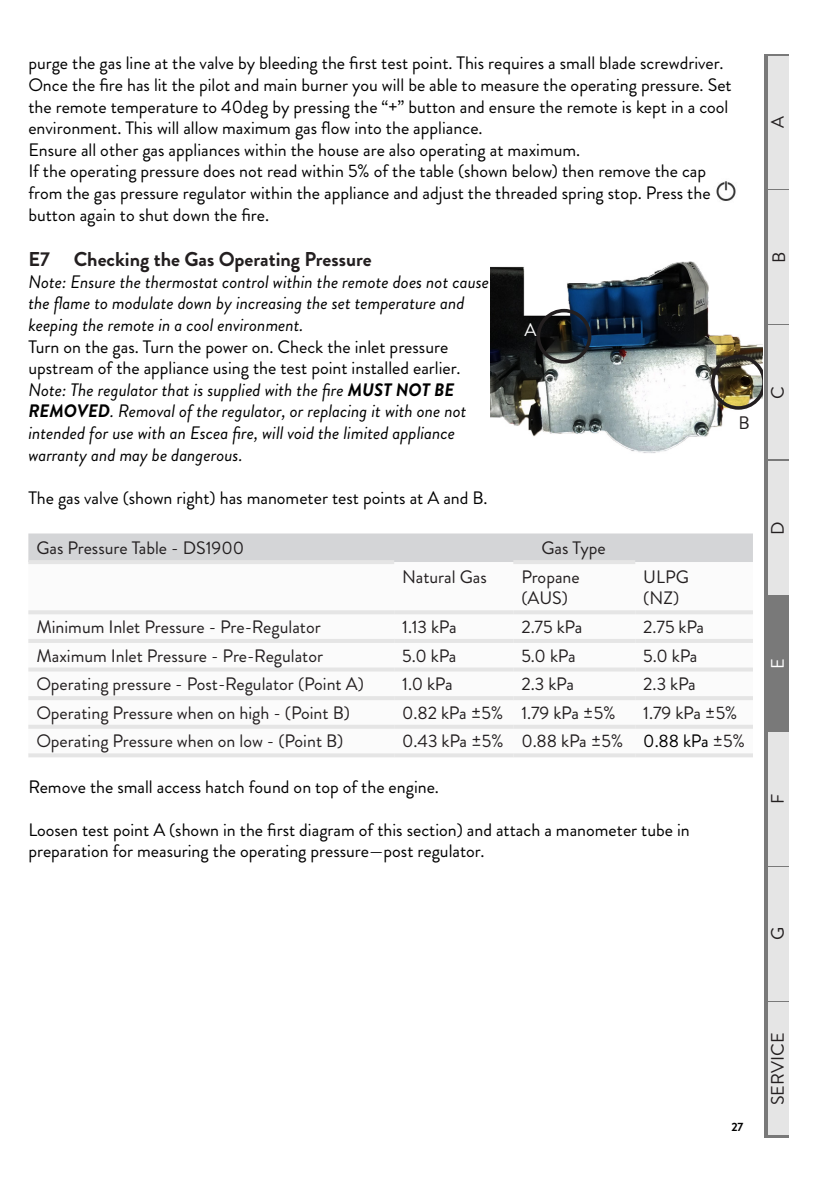
<style>
.page{position:relative;width:840px;height:1191px;background:#fff}
.page>*{position:absolute;margin:0;border:0;box-sizing:border-box;transform-origin:0 0}
.t1{font:700 20px "Brandon Grotesque";color:#231f20}
.t2{font:18.2px "Brandon Grotesque";color:#fff}
.t3{font:18.2px "Brandon Grotesque";color:#231f20}
.Paragraph{font:18px/21.6px "Brandon Grotesque";color:#000}
.t4{font:18px/21.6px "Brandon Grotesque";color:#231f20}
.Paragraph-2{font:italic 18px/21.6px "Brandon Grotesque";color:#000}
.t5{font:18px "Brandon Grotesque";color:#fff}
.t6{font:700 12px "Brandon Grotesque";color:#000}
.s1{font-weight:700}
.s2{color:#231f20}
</style>
<div class="page">
<div style="left:763px;top:54px;width:25px;height:1083px;background:#797979"></div>
<div style="left:768px;top:56px;width:20px;height:132px;background:#e5e5e5"></div>
<div style="left:768px;top:190px;width:20px;height:134px;background:#e5e5e5"></div>
<div style="left:768px;top:326px;width:20px;height:133px;background:#e5e5e5"></div>
<div style="left:768px;top:461px;width:20px;height:133px;background:#e5e5e5"></div>
<div style="left:768px;top:732px;width:20px;height:133px;background:#e5e5e5"></div>
<div style="left:768px;top:867px;width:20px;height:133px;background:#e5e5e5"></div>
<div style="left:768px;top:1002px;width:20px;height:133px;background:#e5e5e5"></div>
<div style="left:28px;top:533px;width:724px;height:29px;background:#d4d5d7"></div>
<svg style="left:28px;top:562px;width:724px;height:167px"></svg>
<hr style="left:28px;top:560px;width:366px;height:4px;background:#e5e5e5">
<hr style="left:28px;top:610px;width:366px;height:4px;background:#e5e5e5">
<hr style="left:394px;top:610px;width:119px;height:4px;background:#e5e5e5">
<hr style="left:513px;top:610px;width:122px;height:4px;background:#e5e5e5">
<hr style="left:635px;top:610px;width:117px;height:4px;background:#e5e5e5">
<hr style="left:28px;top:639px;width:366px;height:4px;background:#e5e5e5">
<hr style="left:394px;top:639px;width:119px;height:4px;background:#e5e5e5">
<hr style="left:513px;top:639px;width:122px;height:4px;background:#e5e5e5">
<hr style="left:635px;top:639px;width:117px;height:4px;background:#e5e5e5">
<hr style="left:28px;top:667px;width:366px;height:4px;background:#e5e5e5">
<hr style="left:394px;top:667px;width:119px;height:4px;background:#e5e5e5">
<hr style="left:513px;top:667px;width:122px;height:4px;background:#e5e5e5">
<hr style="left:635px;top:667px;width:117px;height:4px;background:#e5e5e5">
<hr style="left:28px;top:696px;width:366px;height:4px;background:#e5e5e5">
<hr style="left:394px;top:696px;width:119px;height:4px;background:#e5e5e5">
<hr style="left:513px;top:696px;width:122px;height:4px;background:#e5e5e5">
<hr style="left:635px;top:696px;width:117px;height:4px;background:#e5e5e5">
<svg style="left:28px;top:724px;width:366px;height:4px"></svg>
<svg style="left:394px;top:724px;width:119px;height:4px"></svg>
<svg style="left:513px;top:724px;width:122px;height:4px"></svg>
<svg style="left:635px;top:724px;width:117px;height:4px"></svg>
<hr style="left:28px;top:753px;width:366px;height:4px;background:#e5e5e5">
<hr style="left:394px;top:753px;width:119px;height:4px;background:#e5e5e5">
<hr style="left:513px;top:753px;width:122px;height:4px;background:#e5e5e5">
<hr style="left:635px;top:753px;width:117px;height:4px;background:#e5e5e5">
<hr style="left:513px;top:560px;width:122px;height:4px;background:#e5e5e5">
<img style="left:716px;top:181px;width:20px;height:20px">
<img style="left:490px;top:261px;width:272px;height:192px">
<div style="left:536px;top:309px;width:55px;height:54px;border:4px solid #231f20;border-radius:50%"></div>
<img style="left:710px;top:355px;width:52px;height:55px">
<p class="Paragraph" style="left:28px;top:53px;width:696px">purge the gas line at the valve by bleeding the first test point. This requires a small blade screwdriver.</p>
<p class="Paragraph" style="left:28px;top:74px;width:704px">Once the fire has lit the pilot and main burner you will be able to measure the operating pressure. Set the remote temperature to 40deg by pressing the “+” button and ensure the remote is kept in a cool environment. This will allow maximum gas flow into the appliance.</p>
<p class="Paragraph" style="left:28px;top:139px;width:553px">Ensure all other gas appliances within the house are also operating at maximum.</p>
<p class="Paragraph" style="left:28px;top:161px;width:683px">If the operating pressure does not read within 5% of the table (shown below) then remove the cap from the gas pressure regulator within the appliance and adjust the threaded spring stop. Press the button again to shut down the fire.</p>
<p class="t1" style="left:28px;top:245px;width:345px">E7 Checking the Gas Operating Pressure</p>
<p class="Paragraph-2" style="left:28px;top:271px;width:462px">Note: Ensure the thermostat control within the remote does not cause</p>
<p class="Paragraph-2" style="left:28px;top:293px;width:437px">the flame to modulate down by increasing the set temperature and</p>
<p class="Paragraph-2" style="left:28px;top:314px;width:276px">keeping the remote in a cool environment.</p>
<p class="Paragraph" style="left:28px;top:336px;width:421px">Turn on the gas. Turn the power on. Check the inlet pressure</p>
<p class="Paragraph" style="left:28px;top:357px;width:433px">upstream of the appliance using the test point installed earlier.</p>
<p class="Paragraph-2" style="left:28px;top:379px;width:439px">Note: The regulator that is supplied with the fire <span class="s1">MUST NOT BE REMOVED</span>. Removal of the regulator, or replacing it with one not intended for use with an Escea fire, will void the limited appliance warranty and may be dangerous.</p>
<p class="Paragraph" style="left:28px;top:487px;width:460px">The gas valve (shown right) has manometer test points at A and B.</p>
<p class="t4" style="left:36px;top:537px;width:209px">Gas Pressure Table - DS1900</p>
<p class="t4" style="left:541px;top:537px;width:66px">Gas Type</p>
<p class="t4" style="left:402px;top:566px;width:86px">Natural Gas</p>
<p class="t4" style="left:521px;top:566px;width:60px">Propane (AUS)</p>
<p class="t4" style="left:643px;top:566px;width:47px">ULPG</p>
<p class="t2" style="left:524px;top:317px;width:14px">A</p>
<p class="t4" style="left:643px;top:587px;width:37px">(NZ)</p>
<p class="t3" style="left:738px;top:410px;width:13px">B</p>
<p class="t4" style="left:36px;top:616px;width:286px">Minimum Inlet Pressure - Pre-Regulator</p>
<p class="t4" style="left:402px;top:616px;width:56px">1.13 kPa</p>
<p class="t4" style="left:521px;top:616px;width:62px">2.75 kPa</p>
<p class="t4" style="left:643px;top:616px;width:62px">2.75 kPa</p>
<p class="t4" style="left:36px;top:645px;width:288px">Maximum Inlet Pressure - Pre-Regulator</p>
<p class="t4" style="left:402px;top:645px;width:56px">5.0 kPa</p>
<p class="t4" style="left:521px;top:645px;width:56px">5.0 kPa</p>
<p class="t4" style="left:643px;top:645px;width:56px">5.0 kPa</p>
<p class="t4" style="left:36px;top:673px;width:329px">Operating pressure - Post-Regulator (Point A)</p>
<p class="t4" style="left:402px;top:673px;width:52px">1.0 kPa</p>
<p class="t4" style="left:521px;top:673px;width:54px">2.3 kPa</p>
<p class="t4" style="left:643px;top:673px;width:54px">2.3 kPa</p>
<p class="t4" style="left:36px;top:702px;width:315px">Operating Pressure when on high - (Point B)</p>
<p class="t4" style="left:402px;top:702px;width:102px">0.82 kPa ±5%</p>
<p class="t4" style="left:521px;top:702px;width:96px">1.79 kPa ±5%</p>
<p class="t4" style="left:643px;top:702px;width:96px">1.79 kPa ±5%</p>
<p class="t4" style="left:36px;top:730px;width:308px">Operating Pressure when on low - (Point B)</p>
<p class="t4" style="left:402px;top:730px;width:103px">0.43 kPa ±5%</p>
<p class="t4" style="left:521px;top:730px;width:103px">0.88 kPa ±5%</p>
<p class="Paragraph" style="left:643px;top:730px;width:103px">0.88 kPa <span class="s2">±5%</span></p>
<p class="Paragraph" style="left:28px;top:776px;width:412px">Remove the small access hatch found on top of the engine.</p>
<p class="Paragraph" style="left:28px;top:819px;width:662px">Loosen test point A (shown in the first diagram of this section) and attach a manometer tube in preparation for measuring the operating pressure—post regulator.</p>
<p class="t4" style="left:766px;top:128px;width:13px;rotate:-90deg">A</p>
<p class="t4" style="left:767px;top:263px;width:13px;rotate:-90deg">B</p>
<p class="t4" style="left:766px;top:399px;width:14px;rotate:-90deg">C</p>
<p class="t4" style="left:766px;top:534px;width:15px;rotate:-90deg">D</p>
<p class="t5" style="left:764px;top:669px;width:12px;rotate:-90deg">E</p>
<p class="t4" style="left:766px;top:803px;width:12px;rotate:-90deg">F</p>
<p class="t4" style="left:766px;top:940px;width:15px;rotate:-90deg">G</p>
<p class="t6" style="left:731px;top:1118px;width:14px">27</p>
<p class="t4" style="left:766px;top:1105px;width:74px;rotate:-90deg">SERVICE</p>
</div>
